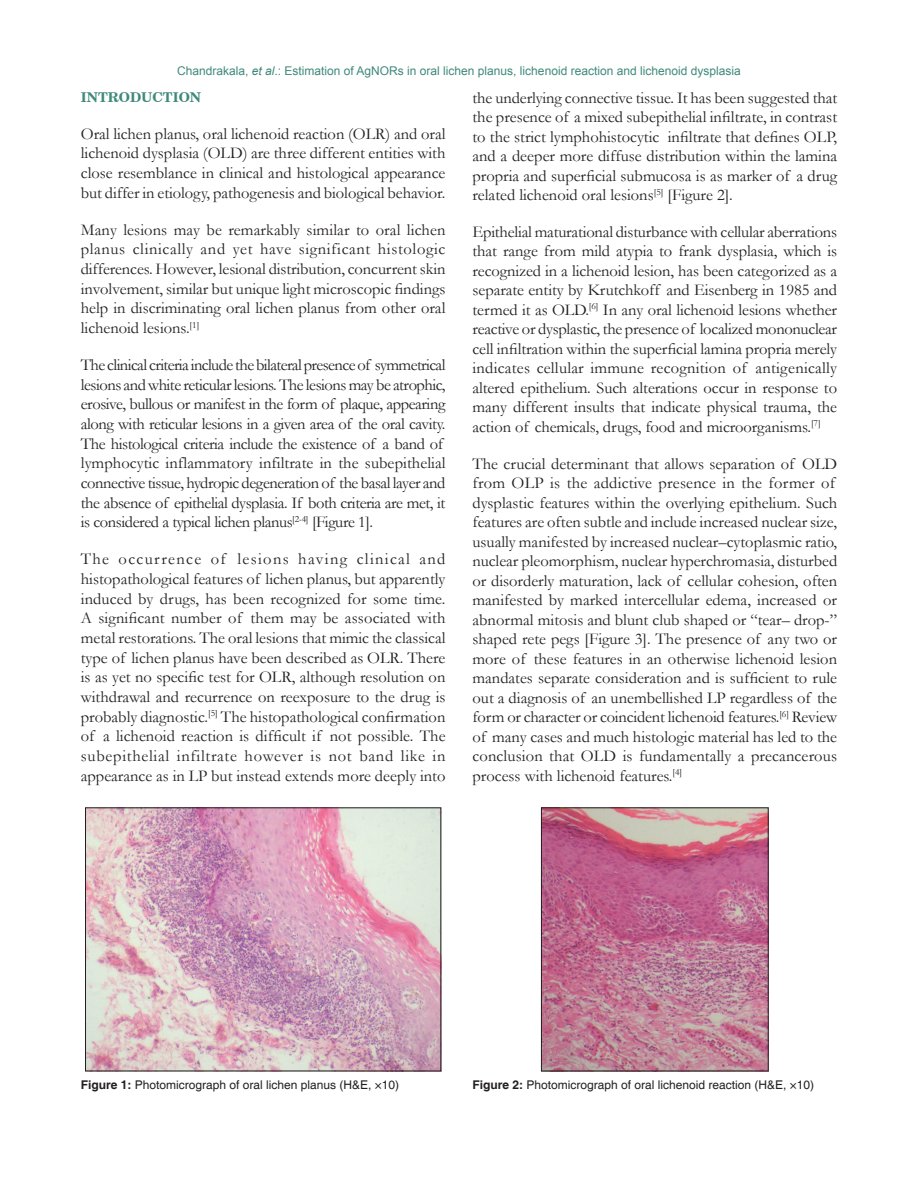
<style>
.page{position:relative;width:918px;height:1188px;background:#fff}
.page>*{position:absolute;margin:0;border:0;box-sizing:border-box;transform-origin:0 0}
.TX{font:16.5px/19.5px "Garamond";color:#231f20;text-align:justify}
.TX-2{font:16.5px/19.6px "Garamond";letter-spacing:-.025em;color:#231f20}
.t1{font:700 13.5px "Century Schoolbook BT";color:#3f897a}
.FGC{font:12px "Helvetica";color:#231f20}
.t2{font:12px "Arial";color:#3f897a}
.s1{font-style:italic}
.s2{font-weight:700}
</style>
<div class="page">
<img style="left:87px;top:810px;width:352px;height:259px">
<div style="left:85px;top:808px;width:356px;height:263px;border:1px solid #231f20"></div>
<img style="left:543px;top:810px;width:223px;height:259px">
<p class="t2" style="left:177px;top:63px;width:565px">Chandrakala, <span class="s1">et al</span>.: Estimation of AgNORs in oral lichen planus, lichenoid reaction and lichenoid dysplasia</p>
<h1 class="t1" style="left:81px;top:89px;width:122px">INTRODUCTION</h1>
<p class="TX" style="left:81px;top:123px;width:366px">Oral lichen planus, oral lichenoid reaction (OLR) and oral lichenoid dysplasia (OLD) are three different entities with close resemblance in clinical and histological appearance but differ in etiology, pathogenesis and biological behavior.</p>
<p class="TX" style="left:81px;top:219px;width:366px">Many lesions may be remarkably similar to oral lichen planus clinically and yet have significant histologic differences. However, lesional distribution, concurrent skin involvement, similar but unique light microscopic findings help in discriminating oral lichen planus from other oral lichenoid lesions.<sup>[1]</sup></p>
<p class="TX-2" style="left:81px;top:355px;width:366px">The clinical criteria include the bilateral presence of symmetrical lesions and white reticular lesions. The lesions may be atrophic, erosive, bullous or manifest in the form of plaque, appearing along with reticular lesions in a given area of the oral cavity.<br>The histological criteria include the existence of a band of lymphocytic inflammatory infiltrate in the subepithelial connective tissue, hydropic degeneration of the basal layer and the absence of epithelial dysplasia. If both criteria are met, it is considered a typical lichen planus<sup>[2‑4]</sup> [Figure 1].</p>
<p class="TX" style="left:81px;top:549px;width:366px">The occurrence of lesions having clinical and histopathological features of lichen planus, but apparently induced by drugs, has been recognized for some time.<br>A significant number of them may be associated with metal restorations. The oral lesions that mimic the classical type of lichen planus have been described as OLR. There is as yet no specific test for OLR, although resolution on withdrawal and recurrence on reexposure to the drug is probably diagnostic.<sup>[5]</sup> The histopathological confirmation of a lichenoid reaction is difficult if not possible. The subepithelial infiltrate however is not band like in appearance as in LP but instead extends more deeply into</p>
<p class="TX" style="left:472px;top:87px;width:366px">the underlying connective tissue. It has been suggested that the presence of a mixed subepithelial infiltrate, in contrast to the strict lymphohistocytic infiltrate that defines OLP, and a deeper more diffuse distribution within the lamina propria and superficial submucosa is as marker of a drug related lichenoid oral lesions<sup>[5]</sup> [Figure 2].</p>
<p class="TX" style="left:472px;top:222px;width:366px">Epithelial maturational disturbance with cellular aberrations that range from mild atypia to frank dysplasia, which is recognized in a lichenoid lesion, has been categorized as a separate entity by Krutchkoff and Eisenberg in 1985 and termed it as OLD.<sup>[6]</sup> In any oral lichenoid lesions whether reactive or dysplastic, the presence of localized mononuclear cell infiltration within the superficial lamina propria merely indicates cellular immune recognition of antigenically altered epithelium. Such alterations occur in response to many different insults that indicate physical trauma, the action of chemicals, drugs, food and microorganisms.<sup>[7]</sup></p>
<p class="TX" style="left:472px;top:453px;width:366px;text-align:left">The crucial determinant that allows separation of OLD from OLP is the addictive presence in the former of dysplastic features within the overlying epithelium. Such features are often subtle and include increased nuclear size, usually manifested by increased nuclear–cytoplasmic ratio, nuclear pleomorphism, nuclear hyperchromasia, disturbed or disorderly maturation, lack of cellular cohesion, often manifested by marked intercellular edema, increased or abnormal mitosis and blunt club shaped or “tear– drop‑” shaped rete pegs [Figure 3]. The presence of any two or more of these features in an otherwise lichenoid lesion mandates separate consideration and is sufficient to rule out a diagnosis of an unembellished LP regardless of the form or character or coincident lichenoid features.<sup>[6]</sup> Review of many cases and much histologic material has led to the conclusion that OLD is fundamentally a precancerous process with lichenoid features.<sup>[4]</sup></p>
<p class="FGC" style="left:81px;top:1078px;width:320px"><span class="s2">Figure 1:</span> Photomicrograph of oral lichen planus (H&amp;E, ×10)</p>
<p class="FGC" style="left:472px;top:1078px;width:343px"><span class="s2">Figure 2:</span> Photomicrograph of oral lichenoid reaction (H&amp;E, ×10)</p>
</div>
